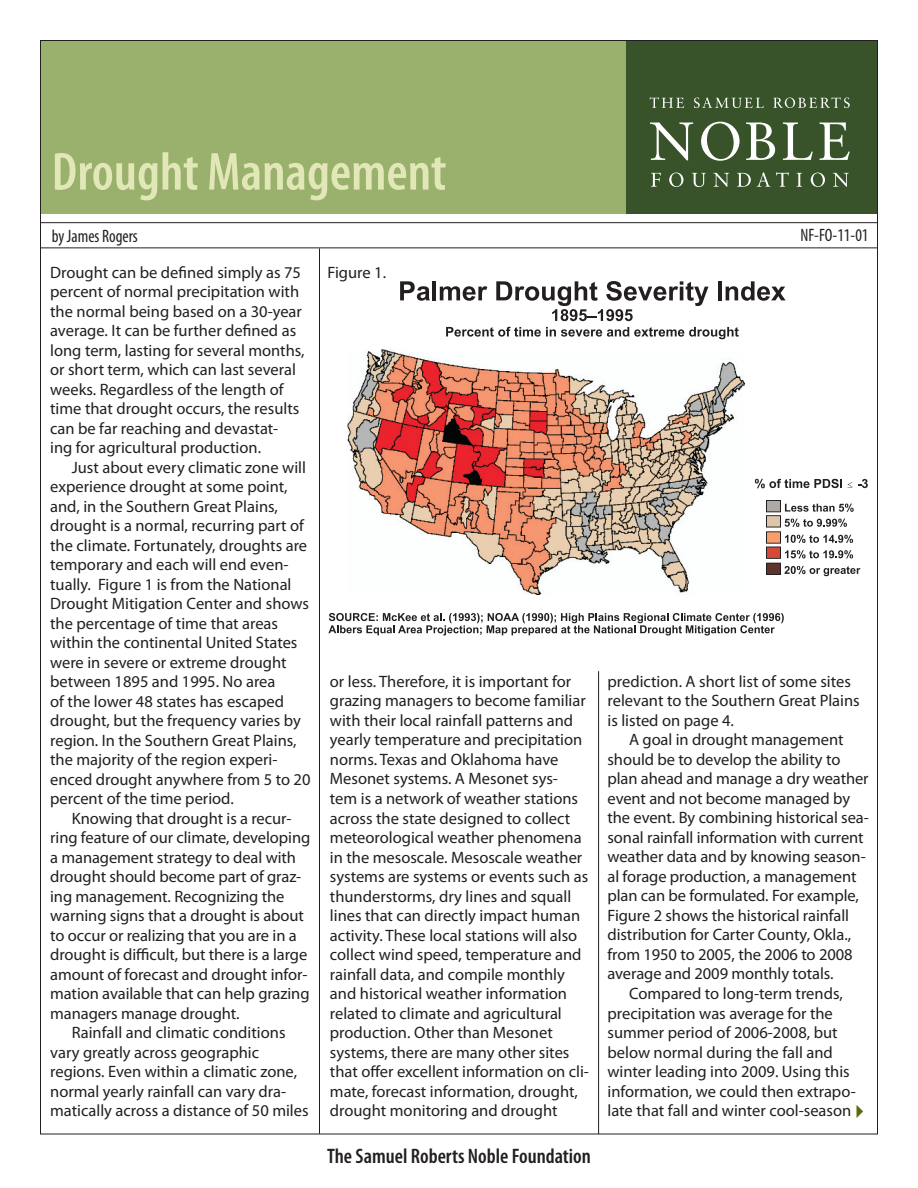
<style>
.page{position:relative;width:918px;height:1188px;background:#fff}
.page>*{position:absolute;margin:0;border:0;box-sizing:border-box;transform-origin:0 0}
.t1{font:600 condensed 54px "Myriad Pro";color:#e1e7b7}
.t2{font:600 condensed 21px "Myriad Pro";color:#231f20}
.t3{font:condensed 18px "Myriad Pro";color:#231f20;scale:.95 1}
.t4{font:16.5px/19.5px "Myriad Pro";color:#231f20}
</style>
<div class="page">
<div style="left:625px;top:40px;width:252px;height:174px;background:#38532a"></div>
<div style="left:41px;top:40px;width:585px;height:174px;background:#9ab16d"></div>
<hr style="left:40px;top:248px;width:838px;height:1px;background:#231f20">
<hr style="left:40px;top:222px;width:838px;height:1px;background:#231f20">
<svg style="left:650px;top:122px;width:43px;height:38px"></svg>
<svg style="left:701px;top:122px;width:39px;height:39px"></svg>
<svg style="left:746px;top:122px;width:29px;height:38px"></svg>
<svg style="left:783px;top:122px;width:30px;height:38px"></svg>
<svg style="left:820px;top:122px;width:30px;height:38px"></svg>
<svg style="left:650px;top:97px;width:34px;height:11px"></svg>
<svg style="left:694px;top:97px;width:70px;height:11px"></svg>
<svg style="left:773px;top:97px;width:77px;height:11px"></svg>
<svg style="left:651px;top:173px;width:10px;height:14px"></svg>
<svg style="left:669px;top:173px;width:14px;height:14px"></svg>
<svg style="left:692px;top:173px;width:14px;height:14px"></svg>
<svg style="left:713px;top:173px;width:16px;height:14px"></svg>
<svg style="left:737px;top:173px;width:14px;height:14px"></svg>
<svg style="left:757px;top:172px;width:13px;height:15px"></svg>
<svg style="left:776px;top:172px;width:13px;height:15px"></svg>
<svg style="left:797px;top:173px;width:5px;height:14px"></svg>
<svg style="left:811px;top:173px;width:14px;height:14px"></svg>
<svg style="left:833px;top:173px;width:16px;height:14px"></svg>
<hr style="left:598px;top:671px;width:1px;height:463px;background:#231f20">
<hr style="left:319px;top:248px;width:1px;height:886px;background:#231f20">
<img style="left:767px;top:500px;width:14px;height:74px">
<svg style="left:400px;top:281px;width:30px;height:20px"></svg>
<hr style="left:433px;top:281px;width:3px;height:19px;background:#231f20">
<svg style="left:440px;top:286px;width:47px;height:15px"></svg>
<hr style="left:718px;top:281px;width:4px;height:19px;background:#231f20">
<svg style="left:726px;top:281px;width:60px;height:20px"></svg>
<svg style="left:496px;top:281px;width:212px;height:40px"></svg>
<svg style="left:446px;top:327px;width:293px;height:12px"></svg>
<svg style="left:328px;top:613px;width:456px;height:23px"></svg>
<svg style="left:785px;top:504px;width:69px;height:8px"></svg>
<svg style="left:785px;top:519px;width:62px;height:8px"></svg>
<svg style="left:785px;top:535px;width:68px;height:8px"></svg>
<svg style="left:785px;top:550px;width:68px;height:8px"></svg>
<svg style="left:784px;top:566px;width:76px;height:10px"></svg>
<svg style="left:755px;top:479px;width:87px;height:9px"></svg>
<svg style="left:858px;top:479px;width:10px;height:9px"></svg>
<svg style="left:848px;top:482px;width:4px;height:6px"></svg>
<img style="left:347px;top:349px;width:397px;height:246px">
<h1 class="t1" style="left:52px;top:138px;width:396px">Drought Management</h1>
<p class="t3" style="left:52px;top:225px;width:92px">by James Rogers</p>
<p class="t3" style="left:800px;top:224px;width:73px">NF-FO-11-01</p>
<p class="t4" style="left:50px;top:262px;width:256px">Drought can be defined simply as 75 percent of normal precipitation with the normal being based on a 30-year average. It can be further defined as long term, lasting for several months, or short term, which can last several weeks. Regardless of the length of time that drought occurs, the results can be far reaching and devastat&shy;ing for agricultural production.</p>
<p class="t4" style="left:50px;top:457px;width:262px;text-indent:22px">Just about every climatic zone will experience drought at some point, and, in the Southern Great Plains, drought is a normal, recurring part of the climate. Fortunately, droughts are temporary and each will end even&shy;tually. Figure 1 is from the National Drought Mitigation Center and shows the percentage of time that areas within the continental United States were in severe or extreme drought between 1895 and 1995. No area<br>of the lower 48 states has escaped drought, but the frequency varies by region. In the Southern Great Plains, the majority of the region experi&shy;enced drought anywhere from 5 to 20 percent of the time period.</p>
<p class="t4" style="left:50px;top:808px;width:262px;text-indent:22px">Knowing that drought is a recur&shy;ring feature of our climate, developing a management strategy to deal with drought should become part of graz&shy;ing management. Recognizing the warning signs that a drought is about to occur or realizing that you are in a drought is difficult, but there is a large amount of forecast and drought infor&shy;mation available that can help grazing managers manage drought.</p>
<p class="t4" style="left:50px;top:1023px;width:260px;text-indent:22px">Rainfall and climatic conditions vary greatly across geographic regions. Even within a climatic zone, normal yearly rainfall can vary dra&shy;matically across a distance of 50 miles</p>
<p class="t4" style="left:327px;top:262px;width:60px">Figure 1.</p>
<p class="t4" style="left:330px;top:671px;width:261px">or less. Therefore, it is important for grazing managers to become familiar with their local rainfall patterns and yearly temperature and precipitation norms. Texas and Oklahoma have Mesonet systems. A Mesonet sys&shy;tem is a network of weather stations across the state designed to collect meteorological weather phenomena in the mesoscale. Mesoscale weather systems are systems or events such as thunderstorms, dry lines and squall lines that can directly impact human activity. These local stations will also collect wind speed, temperature and rainfall data, and compile monthly and historical weather information related to climate and agricultural production. Other than Mesonet systems, there are many other sites that offer excellent information on cli&shy;mate, forecast information, drought, drought monitoring and drought</p>
<p class="t4" style="left:608px;top:671px;width:254px">prediction. A short list of some sites relevant to the Southern Great Plains is listed on page 4.</p>
<p class="t4" style="left:629px;top:730px;width:216px">A goal in drought management</p>
<p class="t4" style="left:608px;top:749px;width:234px">should be to develop the ability to</p>
<p class="t4" style="left:608px;top:769px;width:263px">plan ahead and manage a dry weather</p>
<p class="t4" style="left:608px;top:788px;width:244px">event and not become managed by</p>
<p class="t4" style="left:608px;top:808px;width:263px">the event. By combining historical sea-</p>
<p class="t4" style="left:608px;top:827px;width:258px">sonal rainfall information with current</p>
<p class="t4" style="left:608px;top:847px;width:260px">weather data and by knowing season-</p>
<p class="t4" style="left:608px;top:866px;width:251px">al forage production, a management</p>
<p class="t4" style="left:608px;top:886px;width:253px">plan can be formulated. For example,</p>
<p class="t4" style="left:608px;top:905px;width:243px">Figure 2 shows the historical rainfall</p>
<p class="t4" style="left:608px;top:925px;width:245px">distribution for Carter County, Okla.,</p>
<p class="t4" style="left:608px;top:944px;width:247px">from 1950 to 2005, the 2006 to 2008</p>
<p class="t4" style="left:608px;top:964px;width:228px">average and 2009 monthly totals.</p>
<p class="t4" style="left:629px;top:983px;width:215px">Compared to long-term trends,</p>
<p class="t4" style="left:608px;top:1003px;width:227px">precipitation was average for the</p>
<p class="t4" style="left:608px;top:1022px;width:232px">summer period of 2006-2008, but</p>
<p class="t4" style="left:608px;top:1042px;width:227px">below normal during the fall and</p>
<p class="t4" style="left:608px;top:1061px;width:244px">winter leading into 2009. Using this</p>
<p class="t4" style="left:608px;top:1081px;width:250px">information, we could then extrapo-</p>
<p class="t4" style="left:608px;top:1100px;width:245px">late that fall and winter cool-season</p>
<p class="t2" style="left:327px;top:1143px;width:265px">The Samuel Roberts Noble Foundation</p>
</div>
